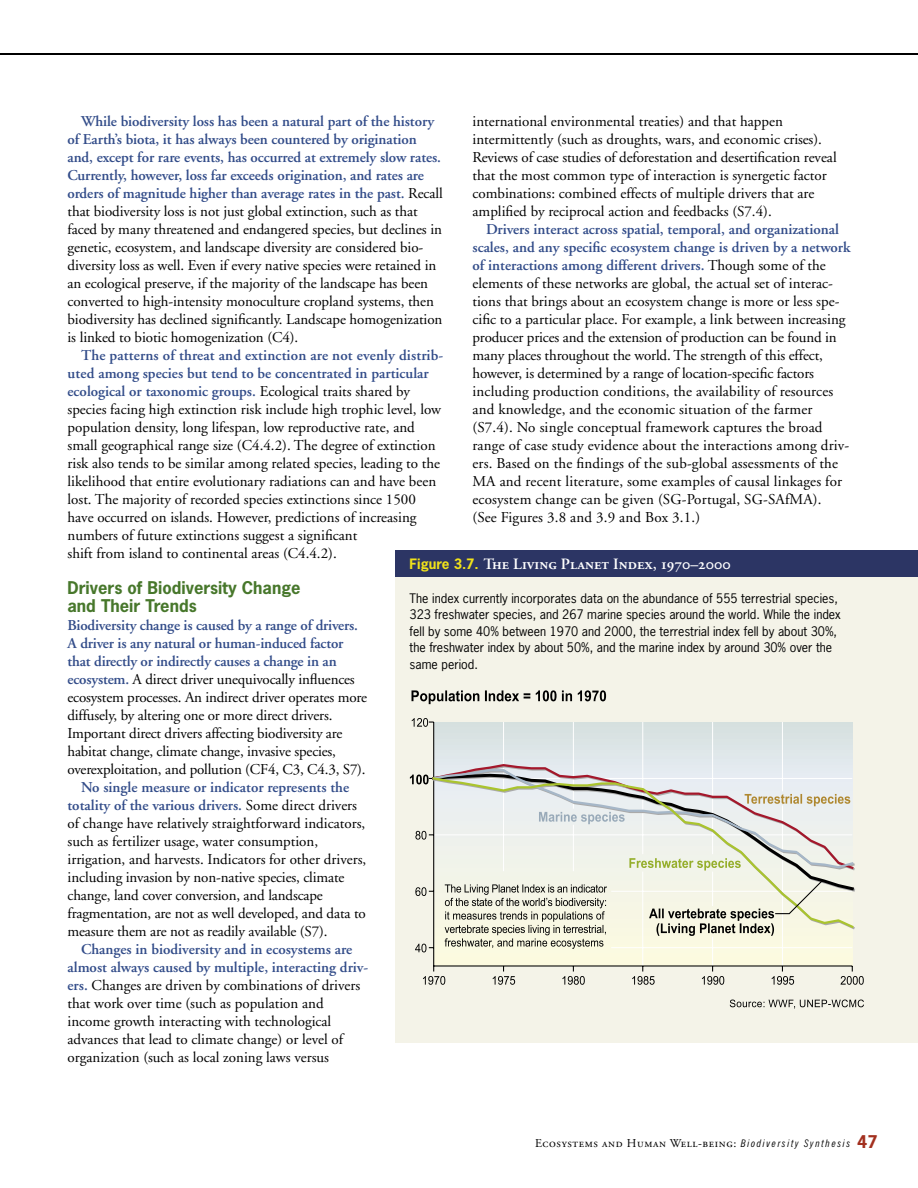
<style>
.page{position:relative;width:918px;height:1188px;background:#fff}
.page>*{position:absolute;margin:0;border:0;box-sizing:border-box;transform-origin:0 0}
.HEAD{font:700 16.5px/18px "News Gothic Std";color:#47772b}
.FIGURE_GRAPHIC_Copy{font:15.75px "Adobe Garamond Semibold SC";color:#fff}
.BODY_TEXT{font:15px/18px "Adobe Garamond";color:#000}
.FIGURE_GRAPHIC_Copy-2{font:12.3px/16.5px "News Gothic Std";color:#000}
.t1{font:12px "Adobe Garamond Regular SC";letter-spacing:.05em;color:#000}
.s1{font-weight:600;color:#324c89}
.s2{font-family:"News Gothic Std";font-weight:700;font-size:13.5px;color:#f1e21a}
.s3{font-family:"News Gothic BT";font-style:italic;font-stretch:condensed;font-size:10.5px}
.s4{font-family:"News Gothic Std";font-weight:700;font-size:16.5px;color:#a3301f}
</style>
<div class="page">
<hr style="left:0;top:53px;width:918px;height:1px;background:#000">
<div style="left:395px;top:557px;width:523px;height:486px;background:#f4f3e8"></div>
<div style="left:395px;top:550px;width:523px;height:27px;background:#2c3564"></div>
<hr style="left:434px;top:722px;width:418px;height:3px;background:#d5e0de">
<hr style="left:434px;top:725px;width:418px;height:2px;background:#d6e0df">
<hr style="left:434px;top:727px;width:418px;height:3px;background:#d7e1e0">
<hr style="left:434px;top:730px;width:418px;height:3px;background:#d7e1e1">
<hr style="left:434px;top:733px;width:418px;height:3px;background:#d9e2e2">
<hr style="left:434px;top:736px;width:418px;height:3px;background:#d9e2e3">
<hr style="left:434px;top:739px;width:418px;height:3px;background:#dbe4e4">
<hr style="left:434px;top:742px;width:418px;height:3px;background:#dbe4e5">
<hr style="left:434px;top:745px;width:418px;height:3px;background:#dce5e7">
<hr style="left:434px;top:748px;width:418px;height:2px;background:#dde5e7">
<hr style="left:434px;top:750px;width:418px;height:3px;background:#dfe7e9">
<hr style="left:434px;top:753px;width:418px;height:3px;background:#e0e8ea">
<hr style="left:434px;top:756px;width:418px;height:3px;background:#e0e7eb">
<hr style="left:434px;top:759px;width:418px;height:3px;background:#e1e9ed">
<hr style="left:434px;top:762px;width:418px;height:3px;background:#e2e9ee">
<hr style="left:434px;top:928px;width:418px;height:4px;background:#f9f8e3">
<hr style="left:434px;top:932px;width:418px;height:4px;background:#f9f8e2">
<div style="left:434px;top:936px;width:418px;height:5px;background:#faf9e2"></div>
<hr style="left:434px;top:941px;width:418px;height:4px;background:#faf9e2">
<hr style="left:434px;top:945px;width:418px;height:4px;background:#fbfae1">
<div style="left:434px;top:949px;width:418px;height:5px;background:#fbfae1"></div>
<hr style="left:434px;top:954px;width:418px;height:4px;background:#fcfae0">
<hr style="left:434px;top:958px;width:418px;height:4px;background:#fcfadf">
<hr style="left:434px;top:962px;width:418px;height:4px;background:#fcfadf">
<hr style="left:503px;top:722px;width:1px;height:149px;background:#fff">
<hr style="left:573px;top:722px;width:1px;height:87px;background:#fff">
<hr style="left:782px;top:722px;width:1px;height:69px;background:#fff">
<hr style="left:712px;top:722px;width:1px;height:132px;background:#fff">
<hr style="left:642px;top:722px;width:1px;height:132px;background:#fff">
<hr style="left:611px;top:947px;width:241px;height:1px;background:#fff">
<hr style="left:434px;top:965px;width:418px;height:2px;background:#000">
<hr style="left:433px;top:722px;width:1px;height:244px;background:#000">
<svg style="left:415px;top:944px;width:19px;height:8px"></svg>
<svg style="left:415px;top:887px;width:15px;height:9px"></svg>
<svg style="left:412px;top:718px;width:22px;height:9px"></svg>
<svg style="left:423px;top:966px;width:22px;height:19px"></svg>
<svg style="left:493px;top:966px;width:22px;height:19px"></svg>
<svg style="left:562px;top:966px;width:23px;height:19px"></svg>
<svg style="left:841px;top:966px;width:23px;height:19px"></svg>
<svg style="left:412px;top:690px;width:194px;height:14px"></svg>
<svg style="left:433px;top:763px;width:420px;height:5px"></svg>
<svg style="left:431px;top:870px;width:424px;height:60px"></svg>
<svg style="left:730px;top:1000px;width:134px;height:9px"></svg>
<svg style="left:410px;top:768px;width:445px;height:102px"></svg>
<svg style="left:445px;top:884px;width:162px;height:65px"></svg>
<svg style="left:632px;top:880px;width:191px;height:105px"></svg>
<p class="BODY_TEXT" style="left:68px;top:113px;width:377px;text-indent:14px"><span class="s1">While biodiversity loss has been a natural part of the history of Earth’s biota, it has always been countered by origination and, except for rare events, has occurred at extremely slow rates.<br>Currently, however, loss far exceeds origination, and rates are orders of magnitude higher than average rates in the past.</span> Recall that biodiversity loss is not just global extinction, such as that faced by many threatened and endangered species, but declines in genetic, ecosystem, and landscape diversity are considered bio&shy;diversity loss as well. Even if every native species were retained in an ecological preserve, if the majority of the landscape has been converted to high-intensity monoculture cropland systems, then biodiversity has declined significantly. Landscape homogenization is linked to biotic homogenization (C4).</p>
<p class="BODY_TEXT" style="left:68px;top:347px;width:377px;text-indent:14px"><span class="s1">The patterns of threat and extinction are not evenly distrib&shy;uted among species but tend to be concentrated in particular ecological or taxonomic groups.</span> Ecological traits shared by species facing high extinction risk include high trophic level, low population density, long lifespan, low reproductive rate, and small geographical range size (C4.4.2). The degree of extinction risk also tends to be similar among related species, leading to the likelihood that entire evolutionary radiations can and have been lost. The majority of recorded species extinctions since 1500 have occurred on islands. However, predictions of increasing numbers of future extinctions suggest a significant<br>shift from island to continental areas (C4.4.2).</p>
<p class="HEAD" style="left:68px;top:578px;width:235px">Drivers of Biodiversity Change and Their Trends</p>
<p class="BODY_TEXT" style="left:68px;top:617px;width:301px"><span class="s1">Biodiversity change is caused by a range of drivers.<br>A driver is any natural or human-induced factor that directly or indirectly causes a change in an ecosystem.</span> A direct driver unequivocally influences ecosystem processes. An indirect driver operates more diffusely, by altering one or more direct drivers.<br>Important direct drivers affecting biodiversity are habitat change, climate change, invasive species, overexploitation, and pollution (CF4, C3, C4.3, S7).</p>
<p class="BODY_TEXT" style="left:68px;top:779px;width:300px;text-indent:14px"><span class="s1">No single measure or indicator represents the totality of the various drivers.</span> Some direct drivers of change have relatively straightforward indicators, such as fertilizer usage, water consumption, irrigation, and harvests. Indicators for other drivers, including invasion by non-native species, climate change, land cover conversion, and landscape fragmentation, are not as well developed, and data to measure them are not as readily available (S7).</p>
<p class="BODY_TEXT" style="left:68px;top:941px;width:302px;text-indent:14px"><span class="s1">Changes in biodiversity and in ecosystems are almost always caused by multiple, interacting driv&shy;ers.</span> Changes are driven by combinations of drivers that work over time (such as population and income growth interacting with technological advances that lead to climate change) or level of organization (such as local zoning laws versus</p>
<p class="BODY_TEXT" style="left:472px;top:113px;width:366px">international environmental treaties) and that happen intermittently (such as droughts, wars, and economic crises).<br>Reviews of case studies of deforestation and desertification reveal that the most common type of interaction is synergetic factor combinations: combined effects of multiple drivers that are amplified by reciprocal action and feedbacks (S7.4).</p>
<p class="BODY_TEXT" style="left:472px;top:221px;width:379px;text-indent:14px"><span class="s1">Drivers interact across spatial, temporal, and organizational scales, and any specific ecosystem change is driven by a network of interactions among different drivers.</span> Though some of the elements of these networks are global, the actual set of interac&shy;tions that brings about an ecosystem change is more or less spe&shy;cific to a particular place. For example, a link between increasing producer prices and the extension of production can be found in many places throughout the world. The strength of this effect, however, is determined by a range of location-specific factors including production conditions, the availability of resources and knowledge, and the economic situation of the farmer (S7.4). No single conceptual framework captures the broad range of case study evidence about the interactions among driv&shy;ers. Based on the findings of the sub-global assessments of the MA and recent literature, some examples of causal linkages for ecosystem change can be given (SG-Portugal, SG-SAfMA).<br>(See Figures 3.8 and 3.9 and Box 3.1.)</p>
<p class="FIGURE_GRAPHIC_Copy" style="left:410px;top:555px;width:323px"><span class="s2">Figure 3.7.</span> The Living Planet Index, 1970–2000</p>
<p class="FIGURE_GRAPHIC_Copy-2" style="left:410px;top:590px;width:433px">The index currently incorporates data on the abundance of 555 terrestrial species, 323 freshwater species, and 267 marine species around the world. While the index fell by some 40% between 1970 and 2000, the terrestrial index fell by about 30%, the freshwater index by about 50%, and the marine index by around 30% over the same period.</p>
<p class="t1" style="left:535px;top:1137px;width:344px">Ecosystems and Human Well-being: <span class="s3">Biodiversity Synthesis</span> <span class="s4">47</span></p>
</div>
